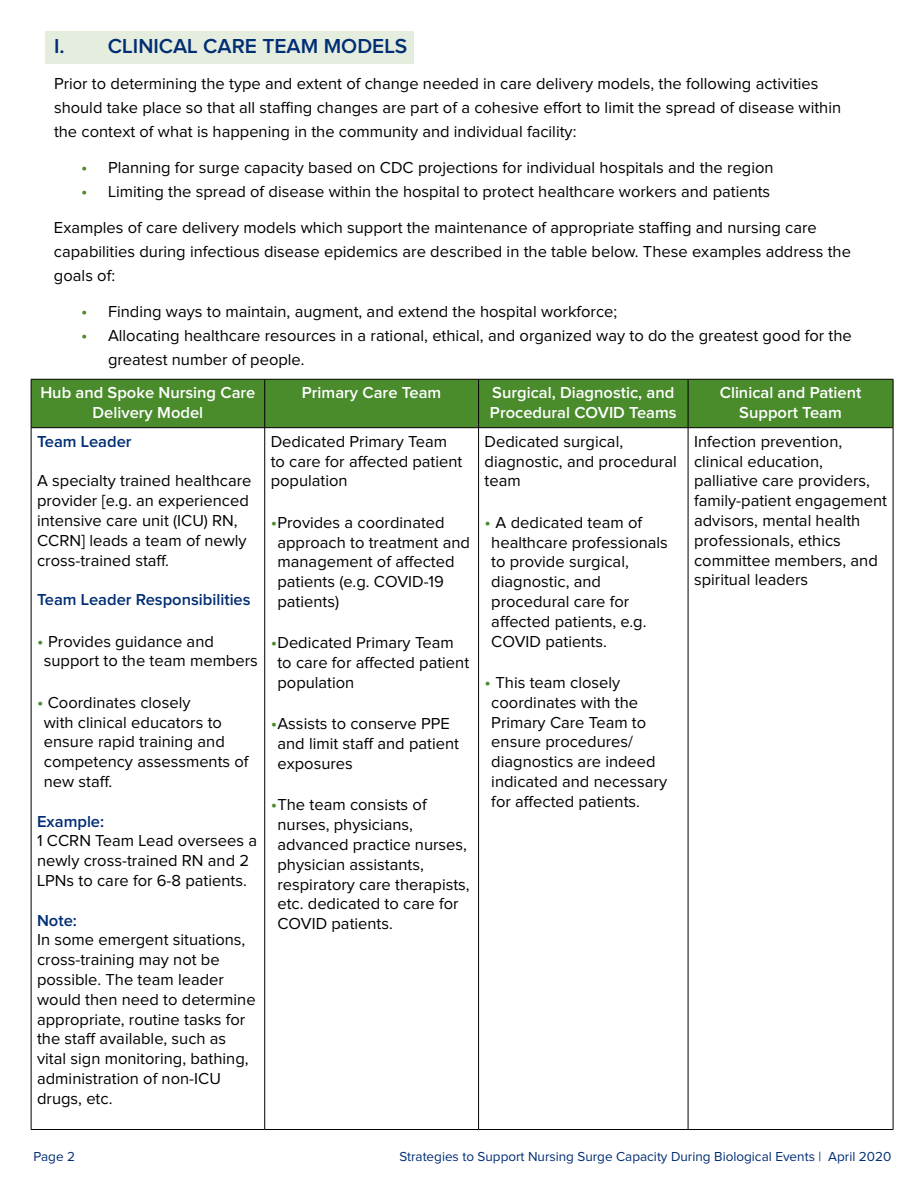
<style>
.page{position:relative;width:918px;height:1188px;background:#fff}
.page>*{position:absolute;margin:0;border:0;box-sizing:border-box;transform-origin:0 0}
.t1{font:600 21px "Proxima Nova";color:#002d74}
.t2{font:16.5px/19.8px "Proxima Nova";color:#000}
.t3{font:600 16.5px/19.8px "Proxima Nova";color:#fff;text-align:center}
.t4{font:600 16.5px "Proxima Nova";color:#002d74}
.t5{font:13.5px "Proxima Nova";color:#002d74}
.s1{font-size:18px;color:#4a8b2c}
</style>
<div class="page">
<div style="left:45px;top:31px;width:369px;height:33px;background:#e5eddf"></div>
<div style="left:32px;top:380px;width:861px;height:47px;background:#4a8b2c"></div>
<hr style="left:31px;top:427px;width:234px;height:1px;background:#000">
<hr style="left:265px;top:427px;width:214px;height:1px;background:#000">
<hr style="left:479px;top:427px;width:209px;height:1px;background:#000">
<hr style="left:688px;top:427px;width:205px;height:1px;background:#000">
<hr style="left:31px;top:379px;width:234px;height:1px;background:#000">
<hr style="left:31px;top:379px;width:1px;height:48px;background:#000">
<hr style="left:31px;top:428px;width:1px;height:701px;background:#000">
<hr style="left:31px;top:1129px;width:234px;height:1px;background:#000">
<hr style="left:265px;top:379px;width:214px;height:1px;background:#000">
<hr style="left:264px;top:379px;width:1px;height:48px;background:#000">
<hr style="left:264px;top:428px;width:1px;height:701px;background:#000">
<hr style="left:265px;top:1129px;width:214px;height:1px;background:#000">
<hr style="left:479px;top:379px;width:209px;height:1px;background:#000">
<hr style="left:478px;top:379px;width:1px;height:48px;background:#000">
<hr style="left:478px;top:428px;width:1px;height:701px;background:#000">
<hr style="left:479px;top:1129px;width:209px;height:1px;background:#000">
<hr style="left:688px;top:379px;width:205px;height:1px;background:#000">
<hr style="left:688px;top:379px;width:1px;height:48px;background:#000">
<hr style="left:893px;top:379px;width:1px;height:48px;background:#000">
<hr style="left:688px;top:428px;width:1px;height:701px;background:#000">
<hr style="left:893px;top:428px;width:1px;height:701px;background:#000">
<hr style="left:688px;top:1129px;width:205px;height:1px;background:#000">
<p class="t1" style="left:54px;top:34px;width:355px">I. CLINICAL CARE TEAM MODELS</p>
<p class="t2" style="left:54px;top:72px;width:789px;line-height:24px">Prior to determining the type and extent of change needed in care delivery models, the following activities should take place so that all staffing changes are part of a cohesive effort to limit the spread of disease within the context of what is happening in the community and individual facility:</p>
<p class="t2" style="left:81px;top:158px;width:694px"><span class="s1">•</span> Planning for surge capacity based on CDC projections for individual hospitals and the region</p>
<p class="t2" style="left:54px;top:174px;width:764px;line-height:36px;text-indent:27px"><span class="s1">•</span> Limiting the spread of disease within the hospital to protect healthcare workers and patients<br>Examples of care delivery models which support the maintenance of appropriate staffing and nursing care</p>
<p class="t2" style="left:54px;top:240px;width:799px;line-height:24px">capabilities during infectious disease epidemics are described in the table below. These examples address the goals of:</p>
<p class="t2" style="left:81px;top:302px;width:538px"><span class="s1">•</span> Finding ways to maintain, augment, and extend the hospital workforce;</p>
<p class="t2" style="left:108px;top:324px;width:745px;line-height:24px;text-indent:-27px"><span class="s1">•</span> Allocating healthcare resources in a rational, ethical, and organized way to do the greatest good for the greatest number of people.</p>
<p class="t3" style="left:40px;top:383px;width:217px">Hub and Spoke Nursing Care<br>Delivery Model</p>
<p class="t3" style="left:302px;top:383px;width:141px">Primary Care Team</p>
<p class="t3" style="left:490px;top:383px;width:188px;text-align:left">Surgical, Diagnostic, and<br>Procedural COVID Teams</p>
<p class="t3" style="left:720px;top:383px;width:143px">Clinical and Patient<br>Support Team</p>
<p class="t4" style="left:37px;top:432px;width:96px">Team Leader</p>
<p class="t2" style="left:37px;top:471px;width:216px">A specialty trained healthcare provider [e.g. an experienced intensive care unit (ICU) RN,<br>CCRN] leads a team of newly cross-trained staff.</p>
<p class="t4" style="left:37px;top:590px;width:215px">Team Leader Responsibilities</p>
<p class="t2" style="left:44px;top:632px;width:216px;text-indent:-7px"><span class="s1">•</span> Provides guidance and support to the team members</p>
<p class="t2" style="left:44px;top:693px;width:206px;text-indent:-7px"><span class="s1">•</span> Coordinates closely<br>with clinical educators to ensure rapid training and competency assessments of new staff.</p>
<p class="t4" style="left:37px;top:812px;width:68px">Example:</p>
<p class="t2" style="left:37px;top:831px;width:222px">1 CCRN Team Lead oversees a newly cross-trained RN and 2<br>LPNs to care for 6-8 patients.</p>
<p class="t4" style="left:37px;top:911px;width:41px">Note:</p>
<p class="t2" style="left:37px;top:930px;width:220px">In some emergent situations, cross-training may not be possible. The team leader would then need to determine appropriate, routine tasks for the staff available, such as vital sign monitoring, bathing, administration of non-ICU drugs, etc.</p>
<p class="t2" style="left:694px;top:432px;width:195px">Infection prevention, clinical education, palliative care providers, family-patient engagement advisors, mental health professionals, ethics committee members, and spiritual leaders</p>
<p class="t2" style="left:271px;top:432px;width:193px">Dedicated Primary Team to care for affected patient population</p>
<p class="t2" style="left:277px;top:513px;width:194px;text-indent:-7px"><span class="s1">•</span>Provides a coordinated approach to treatment and management of affected patients (e.g. COVID-19 patients)</p>
<p class="t2" style="left:277px;top:633px;width:193px;text-indent:-7px"><span class="s1">•</span>Dedicated Primary Team to care for affected patient population</p>
<p class="t2" style="left:277px;top:714px;width:183px;text-indent:-7px"><span class="s1">•</span>Assists to conserve PPE and limit staff and patient exposures</p>
<p class="t2" style="left:277px;top:795px;width:194px;text-indent:-7px"><span class="s1">•</span>The team consists of nurses, physicians, advanced practice nurses, physician assistants, respiratory care therapists, etc. dedicated to care for<br>COVID patients.</p>
<p class="t2" style="left:485px;top:432px;width:194px">Dedicated surgical, diagnostic, and procedural team</p>
<p class="t2" style="left:491px;top:513px;width:178px;text-indent:-7px"><span class="s1">•</span> A dedicated team of healthcare professionals to provide surgical, diagnostic, and procedural care for affected patients, e.g.<br>COVID patients.</p>
<p class="t2" style="left:491px;top:673px;width:177px;text-indent:-7px"><span class="s1">•</span> This team closely coordinates with the<br>Primary Care Team to ensure procedures/ diagnostics are indeed indicated and necessary for affected patients.</p>
<p class="t5" style="left:33px;top:1149px;width:43px">Page 2</p>
<p class="t5" style="left:399px;top:1149px;width:493px">Strategies to Support Nursing Surge Capacity During Biological Events | April 2020</p>
</div>
